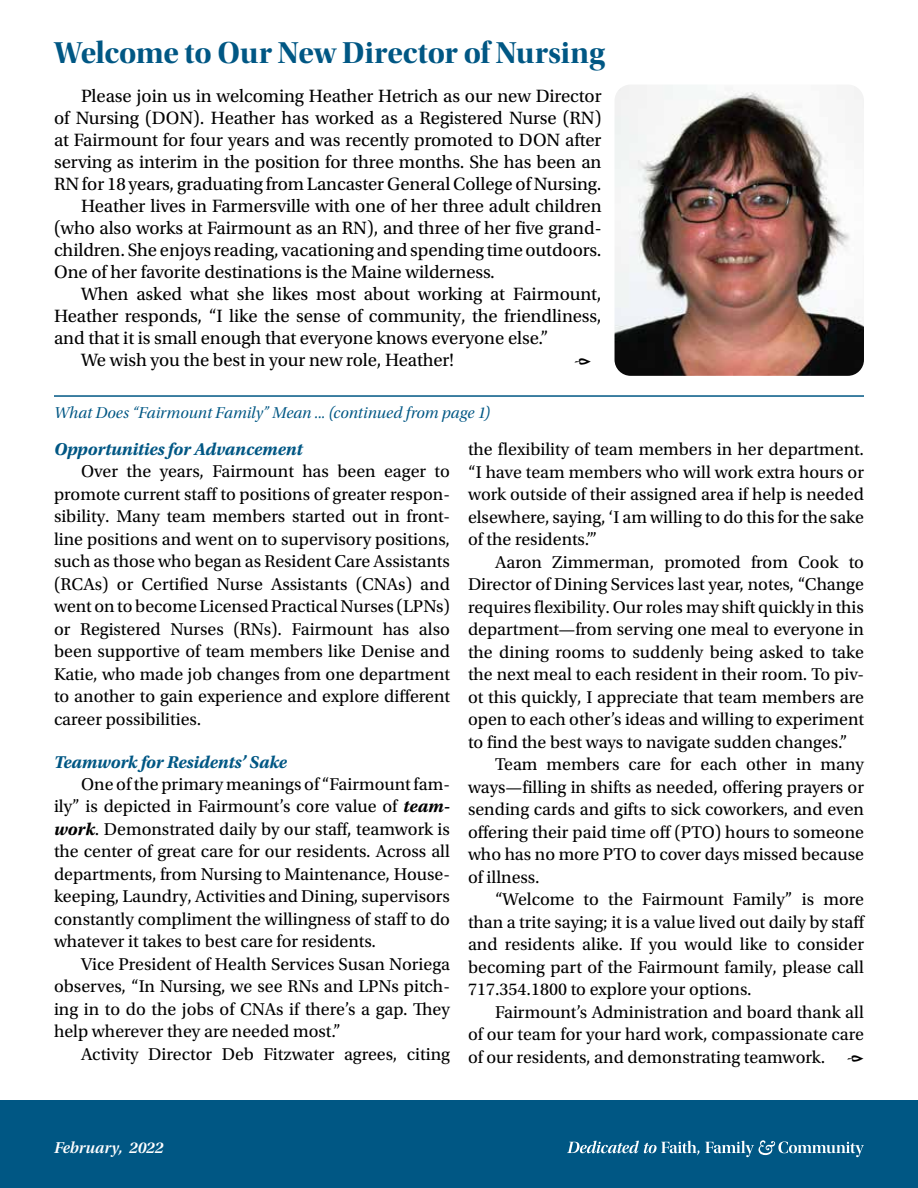
<style>
.page{position:relative;width:918px;height:1188px;background:#fff}
.page>*{position:absolute;margin:0;border:0;box-sizing:border-box;transform-origin:0 0}
.t1{font:31.5px "Utopia Std Bold Disp";letter-spacing:-.005em;color:#005784}
.t2{font:18.75px "Utopia Std";letter-spacing:-.005em;color:#000}
.t3{font:18px/22.5px "Utopia Std";color:#000;text-align:justify}
.t4{font:italic 700 18px "Utopia Std";letter-spacing:-.01em;color:#005784}
.t5{font:16.5px "Utopia Std Subh It";color:#005784}
.t6{font:16.5px "Utopia Std Semibold Subh It";color:#fff}
.s1{font-weight:700;font-style:italic}
.s2{font-size:18.75px}
</style>
<div class="page">
<div style="left:0;top:1101px;width:918px;height:87px;background:#005784"></div>
<svg style="left:567px;top:1140px;width:297px;height:17px"></svg>
<img style="left:615px;top:85px;width:249px;height:291px">
<hr style="left:54px;top:395px;width:810px;height:2px;background:#005784">
<h1 class="t1" style="left:54px;top:36px;width:553px">Welcome to Our New Director of Nursing</h1>
<p class="t2" style="left:81px;top:86px;width:522px">Please join us in welcoming Heather Hetrich as our new Director</p>
<p class="t2" style="left:54px;top:108px;width:549px">of Nursing (DON). Heather has worked as a Registered Nurse (RN)</p>
<p class="t2" style="left:54px;top:130px;width:549px">at Fairmount for four years and was recently promoted to DON after</p>
<p class="t2" style="left:54px;top:152px;width:549px">serving as interim in the position for three months. She has been an</p>
<p class="t2" style="left:54px;top:174px;width:549px">RN for 18 years, graduating from Lancaster General College of Nursing.</p>
<p class="t2" style="left:81px;top:196px;width:522px">Heather lives in Farmersville with one of her three adult children</p>
<p class="t2" style="left:54px;top:218px;width:549px">(who also works at Fairmount as an RN), and three of her five grand-</p>
<p class="t2" style="left:54px;top:240px;width:549px">children. She enjoys reading, vacationing and spending time outdoors.</p>
<p class="t2" style="left:54px;top:262px;width:443px">One of her favorite destinations is the Maine wilderness.</p>
<p class="t2" style="left:81px;top:284px;width:522px">When asked what she likes most about working at Fairmount,</p>
<p class="t2" style="left:54px;top:306px;width:549px">Heather responds, “I like the sense of community, the friendliness,</p>
<p class="t2" style="left:54px;top:328px;width:496px">and that it is small enough that everyone knows everyone else.”</p>
<p class="t2" style="left:81px;top:350px;width:374px">We wish you the best in your new role, Heather!</p>
<p class="t2" style="left:574px;top:350px;width:19px">•</p>
<p class="t5" style="left:54px;top:404px;width:438px">What Does “Fairmount Family” Mean ... (continued from page 1)</p>
<p class="t4" style="left:54px;top:439px;width:250px">Opportunities for Advancement</p>
<p class="t3" style="left:54px;top:460px;width:398px;text-indent:27px">Over the years, Fairmount has been eager to promote current staff to positions of greater respon&shy;sibility. Many team members started out in front&shy;line positions and went on to supervisory positions, such as those who began as Resident Care Assistants (RCAs) or Certified Nurse Assistants (CNAs) and went on to become Licensed Practical Nurses (LPNs) or Registered Nurses (RNs). Fairmount has also been supportive of team members like Denise and Katie, who made job changes from one department to another to gain experience and explore different career possibilities.</p>
<p class="t4" style="left:54px;top:752px;width:235px">Teamwork for Residents’ Sake</p>
<p class="t3" style="left:54px;top:773px;width:398px;text-indent:27px">One of the primary meanings of “Fairmount fam&shy;ily” is depicted in Fairmount’s core value of <span class="s1">team&shy;work</span>. Demonstrated daily by our staff, teamwork is the center of great care for our residents. Across all departments, from Nursing to Maintenance, House&shy;keeping, Laundry, Activities and Dining, supervisors constantly compliment the willingness of staff to do whatever it takes to best care for residents.</p>
<p class="t3" style="left:54px;top:953px;width:398px;text-indent:27px">Vice President of Health Services Susan Noriega observes, “In Nursing, we see RNs and LPNs pitch&shy;ing in to do the jobs of CNAs if there’s a gap. They help wherever they are needed most.”</p>
<p class="t3" style="left:81px;top:1043px;width:371px">Activity Director Deb Fitzwater agrees, citing</p>
<p class="t3" style="left:468px;top:439px;width:398px">the flexibility of team members in her department. “I have team members who will work extra hours or work outside of their assigned area if help is needed elsewhere, saying, ‘I am willing to do this for the sake of the residents.’”</p>
<p class="t3" style="left:495px;top:551px;width:371px">Aaron Zimmerman, promoted from Cook to</p>
<p class="t3" style="left:468px;top:574px;width:397px">Director of Dining Services last year, notes, “Change</p>
<p class="t3" style="left:468px;top:596px;width:397px">requires flexibility. Our roles may shift quickly in this</p>
<p class="t3" style="left:468px;top:619px;width:398px">department—from serving one meal to everyone in</p>
<p class="t3" style="left:468px;top:641px;width:397px">the dining rooms to suddenly being asked to take</p>
<p class="t3" style="left:468px;top:664px;width:397px">the next meal to each resident in their room. To piv-</p>
<p class="t3" style="left:468px;top:686px;width:398px">ot this quickly, I appreciate that team members are</p>
<p class="t3" style="left:468px;top:709px;width:397px">open to each other’s ideas and willing to experiment</p>
<p class="t3" style="left:468px;top:731px;width:381px">to find the best ways to navigate sudden changes.”</p>
<p class="t3" style="left:495px;top:754px;width:370px">Team members care for each other in many</p>
<p class="t3" style="left:468px;top:776px;width:398px">ways—filling in shifts as needed, offering prayers or</p>
<p class="t3" style="left:468px;top:799px;width:398px">sending cards and gifts to sick coworkers, and even</p>
<p class="t3" style="left:468px;top:821px;width:398px">offering their paid time off (PTO) hours to someone</p>
<p class="t3" style="left:468px;top:844px;width:397px">who has no more PTO to cover days missed because</p>
<p class="t3" style="left:468px;top:866px;width:73px">of illness.</p>
<p class="t3" style="left:495px;top:889px;width:371px">“Welcome to the Fairmount Family” is more</p>
<p class="t3" style="left:468px;top:911px;width:399px">than a trite saying; it is a value lived out daily by staff</p>
<p class="t3" style="left:468px;top:934px;width:398px">and residents alike. If you would like to consider</p>
<p class="t3" style="left:468px;top:956px;width:397px">becoming part of the Fairmount family, please call</p>
<p class="t3" style="left:468px;top:979px;width:285px">717.354.1800 to explore your options.</p>
<p class="t3" style="left:495px;top:1001px;width:370px">Fairmount’s Administration and board thank all</p>
<p class="t3" style="left:468px;top:1024px;width:397px">of our team for your hard work, compassionate care</p>
<p class="t3" style="left:468px;top:1046px;width:398px">of our residents, and demonstrating teamwork. <span class="s2">•</span></p>
<p class="t6" style="left:54px;top:1138px;width:111px">February, 2022</p>
</div>
